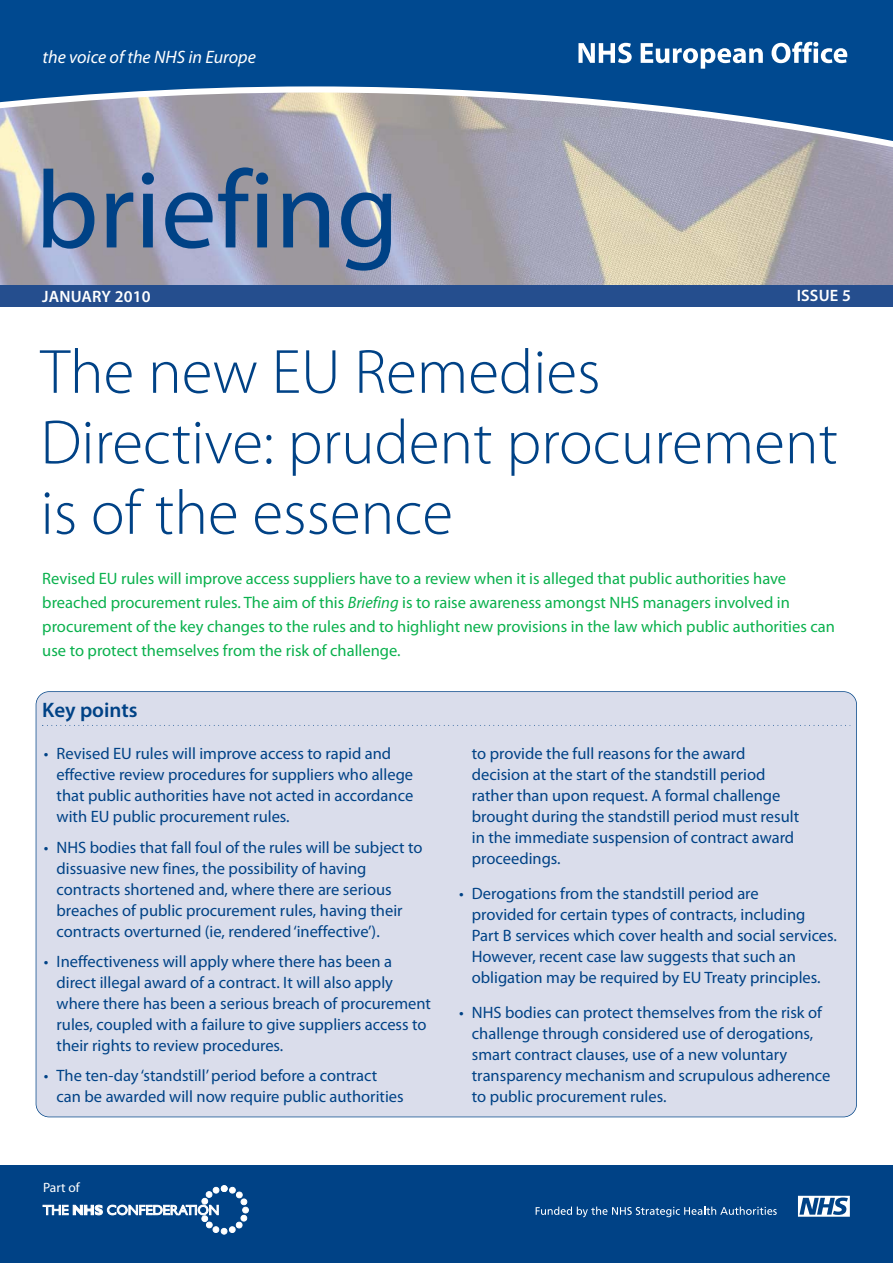
<style>
.page{position:relative;width:893px;height:1263px;background:#fff}
.page>*{position:absolute;margin:0;border:0;box-sizing:border-box;transform-origin:0 0}
.t1{font:111px "Myriad Pro";color:#004286}
.t2{font:300 63px/70.5px "Myriad Pro";color:#004286}
.t3{font:600 21px "Myriad Pro";color:#004286}
.t4{font:italic 18px "Myriad Pro";color:#fff}
.t5{font:16.5px/21px "Myriad Pro";color:#004286}
.t6{font:16.5px/24px "Myriad Pro";color:#0ab14d}
.t7{font:600 16.5px "Myriad Pro";letter-spacing:.01em;color:#fff}
.t8{font:13.5px "Myriad Pro";color:#fff}
.s1{font-style:italic}
</style>
<div class="page">
<img style="left:0;top:155px;width:892px;height:131px">
<div style="left:0;top:286px;width:892px;height:21px;background:#254e8e"></div>
<div style="left:0;top:1165px;width:892px;height:98px;background:#004286"></div>
<svg style="left:43px;top:1186px;width:205px;height:48px"></svg>
<svg style="left:798px;top:1196px;width:52px;height:21px"></svg>
<svg style="left:536px;top:1207px;width:241px;height:10px"></svg>
<div style="left:36px;top:692px;width:820px;height:425px;background:#daddeb;border-radius:13px"></div>
<div style="left:36px;top:691px;width:821px;height:426px;border:2px solid #004286;border-radius:14px"></div>
<svg style="left:0;top:0;width:892px;height:155px;background:#426f9e"></svg>
<svg style="left:578px;top:43px;width:54px;height:20px"></svg>
<svg style="left:641px;top:43px;width:122px;height:26px"></svg>
<svg style="left:771px;top:42px;width:76px;height:21px"></svg>
<svg style="left:42px;top:725px;width:808px;height:1px"></svg>
<p class="t4" style="left:42px;top:51px;width:215px">the voice of the NHS in Europe</p>
<h1 class="t1" style="left:35px;top:169px;width:365px">briefing</h1>
<p class="t7" style="left:42px;top:286px;width:110px">JANUARY 2010</p>
<p class="t7" style="left:797px;top:286px;width:56px">ISSUE 5</p>
<h2 class="t2" style="left:41px;top:342px;width:799px">The new EU Remedies<br>Directive: prudent procurement is of the essence</h2>
<p class="t6" style="left:42px;top:568px;width:794px">Revised EU rules will improve access suppliers have to a review when it is alleged that public authorities have breached procurement rules. The aim of this <span class="s1">Briefing</span> is to raise awareness amongst NHS managers involved in procurement of the key changes to the rules and to highlight new provisions in the law which public authorities can use to protect themselves from the risk of challenge.</p>
<p class="t3" style="left:42px;top:697px;width:97px">Key points</p>
<p class="t5" style="left:57px;top:745px;width:358px;text-indent:-13px">• Revised EU rules will improve access to rapid and effective review procedures for suppliers who allege that public authorities have not acted in accordance with EU public procurement rules.</p>
<p class="t5" style="left:57px;top:838px;width:367px;text-indent:-13px">• NHS bodies that fall foul of the rules will be subject to dissuasive new fines, the possibility of having contracts shortened and, where there are serious breaches of public procurement rules, having their contracts overturned (ie, rendered ‘ineffective’).</p>
<p class="t5" style="left:57px;top:952px;width:376px;text-indent:-13px">• Ineffectiveness will apply where there has been a direct illegal award of a contract. It will also apply where there has been a serious breach of procurement rules, coupled with a failure to give suppliers access to their rights to review procedures.</p>
<p class="t5" style="left:57px;top:1067px;width:349px;text-indent:-13px">• The ten-day ‘standstill’ period before a contract can be awarded will now require public authorities</p>
<p class="t5" style="left:472px;top:745px;width:329px">to provide the full reasons for the award decision at the start of the standstill period rather than upon request. A formal challenge brought during the standstill period must result in the immediate suspension of contract award proceedings.</p>
<p class="t5" style="left:472px;top:885px;width:367px;text-indent:-13px">• Derogations from the standstill period are<br>provided for certain types of contracts, including Part B services which cover health and social services.<br>However, recent case law suggests that such an obligation may be required by EU Treaty principles.</p>
<p class="t5" style="left:472px;top:1004px;width:360px;text-indent:-13px">• NHS bodies can protect themselves from the risk of challenge through considered use of derogations, smart contract clauses, use of a new voluntary transparency mechanism and scrupulous adherence to public procurement rules.</p>
<p class="t8" style="left:43px;top:1183px;width:38px">Part of</p>
</div>
